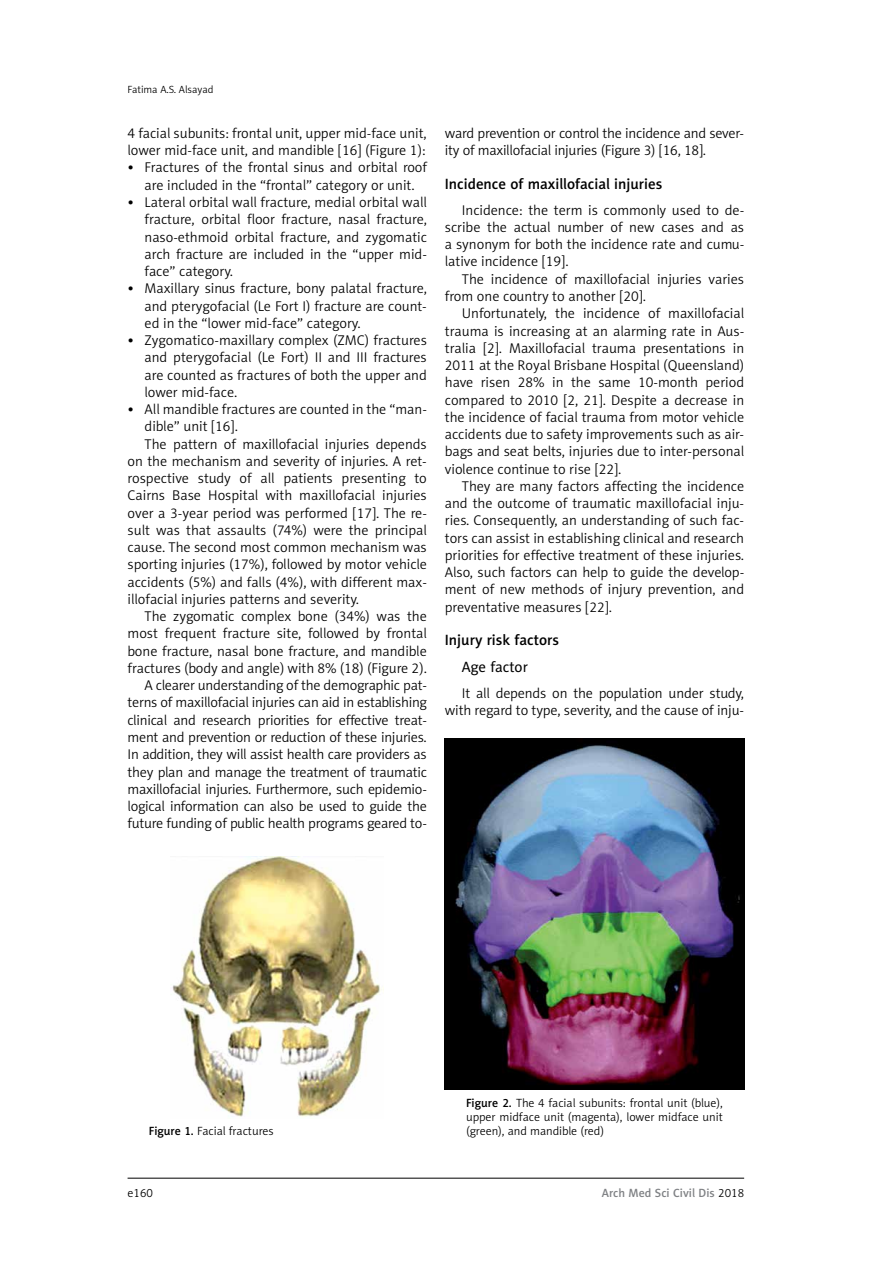
<style>
.page{position:relative;width:893px;height:1263px;background:#fff}
.page>*{position:absolute;margin:0;border:0;box-sizing:border-box;transform-origin:0 0}
.t1{font:15px "Naomi Sans EFN Medium";color:#000}
.t2{font:15px "Naomi Sans EFN";color:#000}
.t3{font:14.25px/17.2px "Naomi Sans EFN Light";color:#000;text-align:justify}
.t4{font:12px/14.4px "Naomi Sans EFN Light";color:#000;text-align:justify}
.t5{font:12px "Naomi Sans EFN Medium";color:#808285}
.t6{font:10.5px "Naomi Sans EFN Light";color:#000}
.s1{font-family:"Naomi Sans EFN Medium"}
.s2{font-family:"Naomi Sans EFN Light";color:#000}
</style>
<div class="page">
<hr style="left:128px;top:1178px;width:616px;height:1px;background:#000">
<img style="left:172px;top:857px;width:212px;height:260px">
<img style="left:445px;top:739px;width:299px;height:350px">
<p class="t6" style="left:128px;top:83px;width:87px">Fatima A.S. Alsayad</p>
<p class="t3" style="left:128px;top:124px;width:301px">4 facial subunits: frontal unit, upper mid-face unit, lower mid-face unit, and mandible [16] (Figure 1):</p>
<p class="t3" style="left:128px;top:159px;width:301px;text-align:center">• Fractures of the frontal sinus and orbital roof are included in the “frontal” category or unit.</p>
<p class="t3" style="left:145px;top:194px;width:284px;text-indent:-17px">• Lateral orbital wall fracture, medial orbital wall fracture, orbital floor fracture, nasal fracture, naso-ethmoid orbital fracture, and zygomatic arch fracture are included in the “upper mid&shy;face” category.</p>
<p class="t3" style="left:145px;top:280px;width:284px;text-indent:-17px">• Maxillary sinus fracture, bony palatal fracture, and pterygofacial (Le Fort I) fracture are count&shy;ed in the “lower mid-face” category.</p>
<p class="t3" style="left:145px;top:332px;width:284px;text-indent:-17px">• Zygomatico-maxillary complex (ZMC) fractures and pterygofacial (Le Fort) II and III fractures are counted as fractures of both the upper and lower mid-face.</p>
<p class="t3" style="left:128px;top:401px;width:301px">• All mandible fractures are counted in the “man-</p>
<p class="t3" style="left:145px;top:418px;width:95px">dible” unit [16].</p>
<p class="t3" style="left:145px;top:435px;width:284px">The pattern of maxillofacial injuries depends</p>
<p class="t3" style="left:128px;top:452px;width:301px">on the mechanism and severity of injuries. A ret-</p>
<p class="t3" style="left:128px;top:470px;width:301px">rospective study of all patients presenting to</p>
<p class="t3" style="left:128px;top:487px;width:301px">Cairns Base Hospital with maxillofacial injuries</p>
<p class="t3" style="left:128px;top:504px;width:301px">over a 3-year period was performed [17]. The re-</p>
<p class="t3" style="left:128px;top:521px;width:301px">sult was that assaults (74%) were the principal</p>
<p class="t3" style="left:128px;top:539px;width:301px">cause. The second most common mechanism was</p>
<p class="t3" style="left:128px;top:556px;width:301px">sporting injuries (17%), followed by motor vehicle</p>
<p class="t3" style="left:128px;top:573px;width:301px">accidents (5%) and falls (4%), with different max-</p>
<p class="t3" style="left:128px;top:590px;width:233px">illofacial injuries patterns and severity.</p>
<p class="t3" style="left:145px;top:608px;width:284px">The zygomatic complex bone (34%) was the</p>
<p class="t3" style="left:128px;top:625px;width:301px">most frequent fracture site, followed by frontal</p>
<p class="t3" style="left:128px;top:642px;width:301px">bone fracture, nasal bone fracture, and mandible</p>
<p class="t3" style="left:128px;top:659px;width:301px">fractures (body and angle) with 8% (18) (Figure 2).</p>
<p class="t3" style="left:145px;top:677px;width:284px">A clearer understanding of the demographic pat-</p>
<p class="t3" style="left:128px;top:694px;width:301px">terns of maxillofacial injuries can aid in establishing</p>
<p class="t3" style="left:128px;top:711px;width:301px">clinical and research priorities for effective treat-</p>
<p class="t3" style="left:128px;top:728px;width:301px">ment and prevention or reduction of these injuries.</p>
<p class="t3" style="left:128px;top:746px;width:301px">In addition, they will assist health care providers as</p>
<p class="t3" style="left:128px;top:763px;width:301px">they plan and manage the treatment of traumatic</p>
<p class="t3" style="left:128px;top:780px;width:301px">maxillofacial injuries. Furthermore, such epidemio-</p>
<p class="t3" style="left:128px;top:797px;width:301px">logical information can also be used to guide the</p>
<p class="t3" style="left:128px;top:815px;width:301px">future funding of public health programs geared to-</p>
<p class="t3" style="left:445px;top:125px;width:301px">ward prevention or control the incidence and sever&shy;ity of maxillofacial injuries (Figure 3) [16, 18].</p>
<p class="t1" style="left:445px;top:175px;width:219px">Incidence of maxillofacial injuries</p>
<p class="t3" style="left:445px;top:201px;width:301px;text-indent:17px">Incidence: the term is commonly used to de&shy;scribe the actual number of new cases and as a synonym for both the incidence rate and cumu&shy;lative incidence [19].</p>
<p class="t3" style="left:445px;top:270px;width:301px;text-indent:17px">The incidence of maxillofacial injuries varies from one country to another [20].</p>
<p class="t3" style="left:445px;top:305px;width:301px;text-indent:17px">Unfortunately, the incidence of maxillofacial trauma is increasing at an alarming rate in Aus&shy;tralia [2]. Maxillofacial trauma presentations in 2011 at the Royal Brisbane Hospital (Queensland) have risen 28% in the same 10-month period compared to 2010 [2, 21]. Despite a decrease in the incidence of facial trauma from motor vehicle accidents due to safety improvements such as air&shy;bags and seat belts, injuries due to inter-personal violence continue to rise [22].</p>
<p class="t3" style="left:445px;top:477px;width:301px;text-indent:17px">They are many factors affecting the incidence and the outcome of traumatic maxillofacial inju&shy;ries. Consequently, an understanding of such fac&shy;tors can assist in establishing clinical and research priorities for effective treatment of these injuries.<br>Also, such factors can help to guide the develop&shy;ment of new methods of injury prevention, and preventative measures [22].</p>
<p class="t1" style="left:445px;top:631px;width:116px">Injury risk factors</p>
<p class="t2" style="left:462px;top:657px;width:68px">Age factor</p>
<p class="t3" style="left:445px;top:684px;width:301px;text-align:right">It all depends on the population under study, with regard to type, severity, and the cause of inju-</p>
<p class="t4" style="left:149px;top:1124px;width:126px"><span class="s1">Figure 1.</span> Facial fractures</p>
<p class="t4" style="left:466px;top:1095px;width:258px"><span class="s1">Figure 2.</span> The 4 facial subunits: frontal unit (blue), upper midface unit (magenta), lower midface unit (green), and mandible (red)</p>
<p class="t4" style="left:128px;top:1186px;width:27px">e160</p>
<p class="t5" style="left:602px;top:1186px;width:144px">Arch Med Sci Civil Dis <span class="s2">2018</span></p>
</div>
